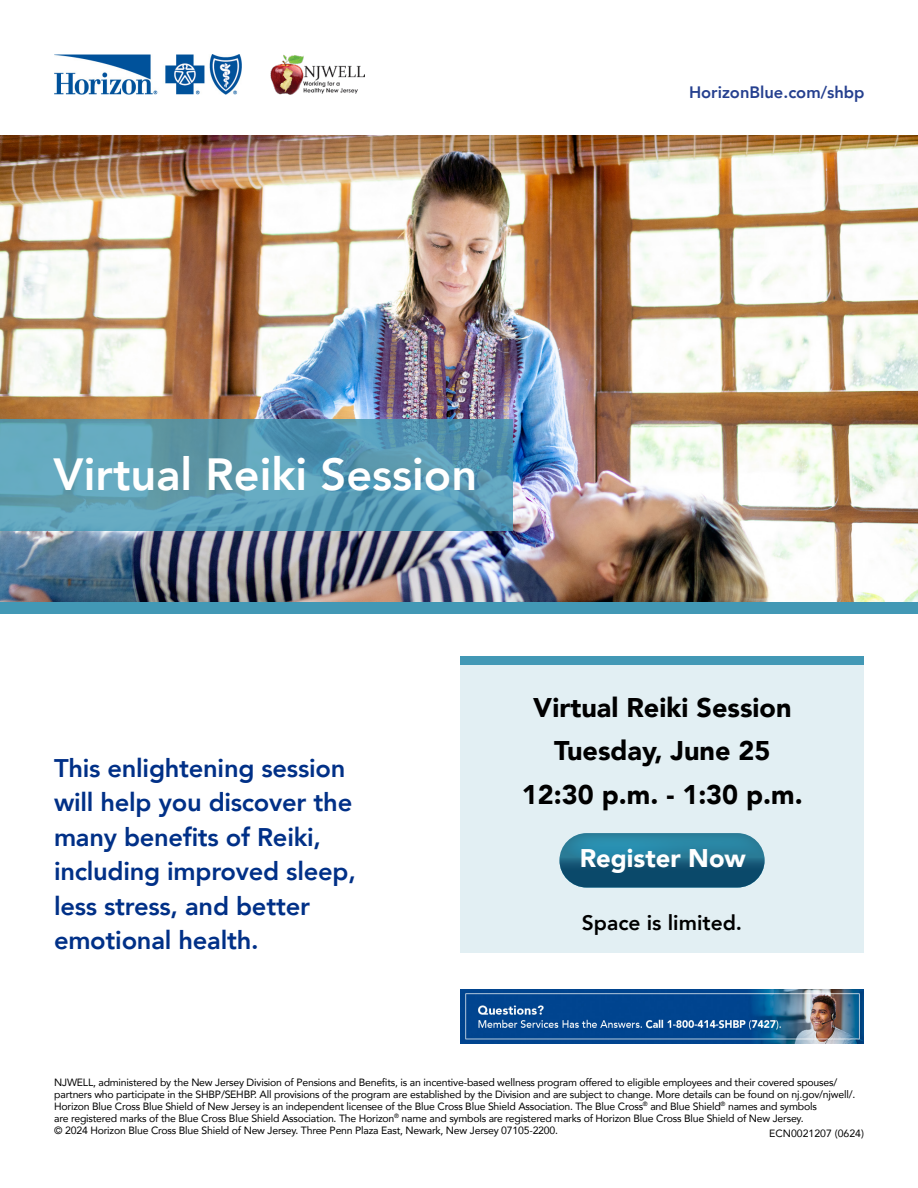
<style>
.page{position:relative;width:918px;height:1188px;background:#fff}
.page>*{position:absolute;margin:0;border:0;box-sizing:border-box;transform-origin:0 0}
.t1{font:800 45px "Avenir";color:#fff}
.t2{font:900 27px "Avenir";color:#000}
.t3{font:800 25.5px/34.5px "Avenir";letter-spacing:-.01em;color:#003087}
.t4{font:900 25.5px "Avenir";color:#fff}
.t5{font:800 21px "Avenir";color:#000}
.t6{font:800 16.5px "Avenir";color:#25408f}
.t7{font:10.5px/12px "Avenir";letter-spacing:-.02em;color:#000}
.t8{font:10.5px "Avenir";color:#000}
</style>
<div class="page">
<img style="left:54px;top:54px;width:187px;height:40px">
<img style="left:271px;top:54px;width:93px;height:41px">
<img style="left:0;top:135px;width:918px;height:467px">
<div style="left:0;top:602px;width:918px;height:11px;background:#4298b5"></div>
<svg style="left:0;top:419px;width:513px;height:112px;background:#5a9cb4"></svg>
<div style="left:460px;top:657px;width:404px;height:8px;background:#4298b5"></div>
<div style="left:460px;top:663px;width:404px;height:290px;background:#e2eff3"></div>
<svg style="left:559px;top:857px;width:206px;height:31px;background:#1c5877"></svg>
<img style="left:562px;top:834px;width:200px;height:29px">
<img style="left:460px;top:990px;width:404px;height:54px">
<p class="t6" style="left:689px;top:80px;width:177px">HorizonBlue.com/shbp</p>
<p class="t1" style="left:53px;top:439px;width:425px">Virtual Reiki Session</p>
<p class="t3" style="left:54px;top:751px;width:303px">This enlightening session will help you discover the many benefits of Reiki, including improved sleep, less stress, and better emotional health.</p>
<p class="t2" style="left:533px;top:684px;width:260px">Virtual Reiki Session</p>
<p class="t2" style="left:554px;top:728px;width:218px">Tuesday, June 25</p>
<p class="t2" style="left:522px;top:771px;width:282px">12:30 p.m. - 1:30 p.m.</p>
<p class="t4" style="left:580px;top:836px;width:168px">Register Now</p>
<p class="t5" style="left:582px;top:906px;width:162px">Space is limited.</p>
<p class="t7" style="left:54px;top:1076px;width:803px">NJWELL, administered by the New Jersey Division of Pensions and Benefits, is an incentive-based wellness program offered to eligible employees and their covered spouses/ partners who participate in the SHBP/SEHBP. All provisions of the program are established by the Division and are subject to change. More details can be found on nj.gov/njwell/.<br>Horizon Blue Cross Blue Shield of New Jersey is an independent licensee of the Blue Cross Blue Shield Association. The Blue Cross<sup>®</sup> and Blue Shield<sup>®</sup> names and symbols<br>are registered marks of the Blue Cross Blue Shield Association. The Horizon<sup>®</sup> name and symbols are registered marks of Horizon Blue Cross Blue Shield of New Jersey.<br>© 2024 Horizon Blue Cross Blue Shield of New Jersey. Three Penn Plaza East, Newark, New Jersey 07105-2200.</p>
<p class="t8" style="left:769px;top:1125px;width:96px">ECN0021207 (0624)</p>
</div>
